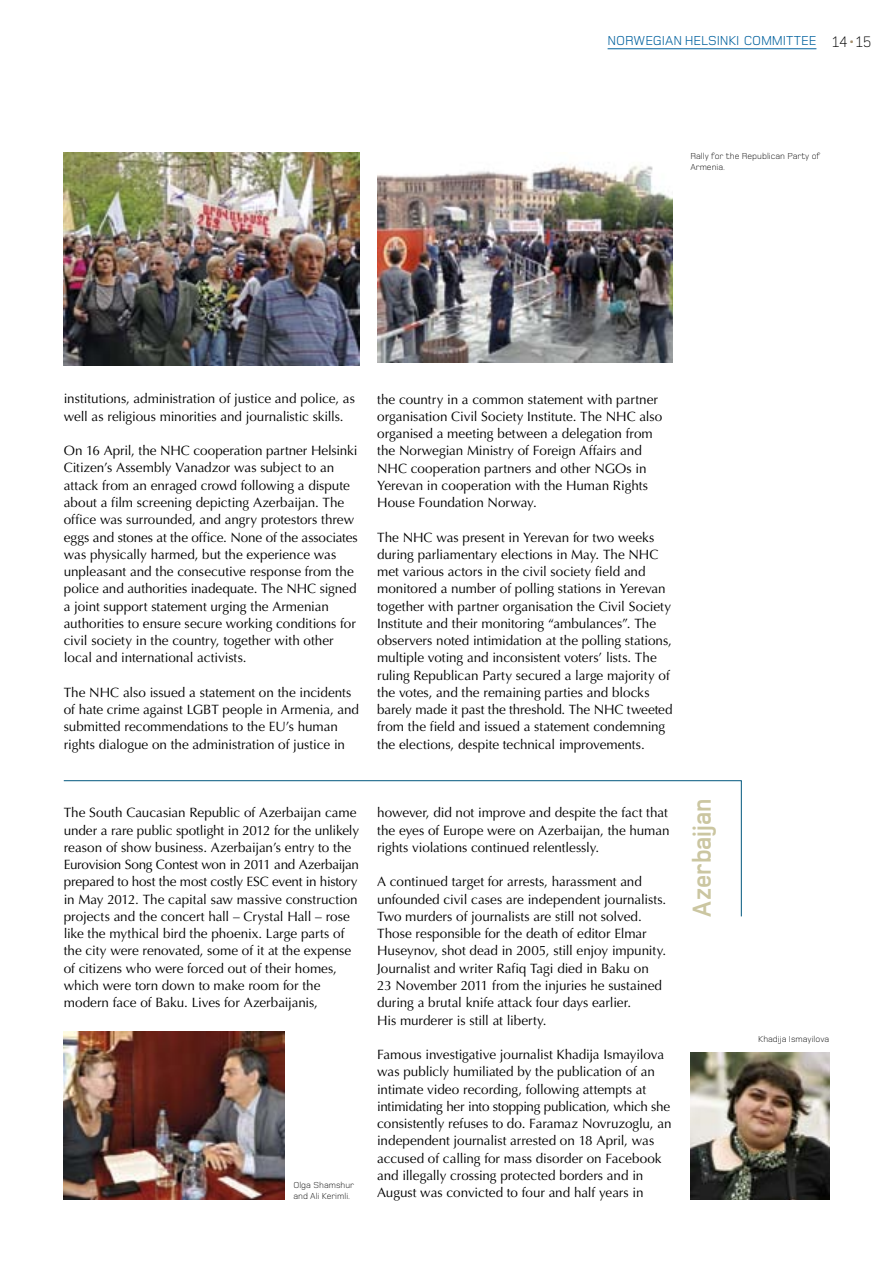
<style>
.page{position:relative;width:893px;height:1263px;background:#fff}
.page>*{position:absolute;margin:0;border:0;box-sizing:border-box;transform-origin:0 0}
.t1{font:700 27px "Foundry Monoline";color:#cbc6a1;scale:.9 1}
.t2{font:300 15.75px "Foundry Monoline";color:#000}
.t3{font:13.5px/17.2px "Optima LT Std";letter-spacing:-.005em;color:#000}
.t4{font:13.5px "Foundry Monoline";letter-spacing:-.015em;color:#00619e}
.t5{font:300 9px/10.8px "Foundry Monoline";color:#000}
.s1{color:#a48e6d}
</style>
<div class="page">
<svg style="left:63px;top:780px;width:679px;height:137px"></svg>
<img style="left:64px;top:152px;width:295px;height:214px">
<img style="left:377px;top:164px;width:295px;height:198px">
<img style="left:64px;top:1031px;width:221px;height:168px">
<img style="left:690px;top:1052px;width:139px;height:147px">
<hr style="left:608px;top:49px;width:208px;height:1px;background:#00619e">
<p class="t4" style="left:608px;top:33px;width:202px">NORWEGIAN HELSINKI COMMITTEE</p>
<p class="t2" style="left:832px;top:33px;width:41px">14<span class="s1">•</span>15</p>
<p class="t5" style="left:690px;top:151px;width:131px">Rally for the Republican Party of<br>Armenia.</p>
<p class="t3" style="left:64px;top:390px;width:293px">institutions, administration of justice and police, as well as religious minorities and journalistic skills.</p>
<p class="t3" style="left:64px;top:442px;width:295px">On 16 April, the NHC cooperation partner Helsinki Citizen’s Assembly Vanadzor was subject to an attack from an enraged crowd following a dispute about a film screening depicting Azerbaijan. The office was surrounded, and angry protestors threw eggs and stones at the office. None of the associates was physically harmed, but the experience was unpleasant and the consecutive response from the police and authorities inadequate. The NHC signed a joint support statement urging the Armenian authorities to ensure secure working conditions for civil society in the country, together with other local and international activists.</p>
<p class="t3" style="left:64px;top:684px;width:297px">The NHC also issued a statement on the incidents of hate crime against LGBT people in Armenia, and submitted recommendations to the EU’s human rights dialogue on the administration of justice in</p>
<p class="t3" style="left:377px;top:390px;width:287px">the country in a common statement with partner organisation Civil Society Institute. The NHC also organised a meeting between a delegation from the Norwegian Ministry of Foreign Affairs and NHC cooperation partners and other NGOs in Yerevan in cooperation with the Human Rights House Foundation Norway.</p>
<p class="t3" style="left:377px;top:528px;width:297px">The NHC was present in Yerevan for two weeks during parliamentary elections in May. The NHC met various actors in the civil society field and monitored a number of polling stations in Yerevan together with partner organisation the Civil Society Institute and their monitoring “ambulances”. The observers noted intimidation at the polling stations, multiple voting and inconsistent voters’ lists. The ruling Republican Party secured a large majority of the votes, and the remaining parties and blocks barely made it past the threshold. The NHC tweeted from the field and issued a statement condemning the elections, despite technical improvements.</p>
<p class="t3" style="left:64px;top:804px;width:297px">The South Caucasian Republic of Azerbaijan came under a rare public spotlight in 2012 for the unlikely reason of show business. Azerbaijan’s entry to the Eurovision Song Contest won in 2011 and Azerbaijan prepared to host the most costly ESC event in history in May 2012. The capital saw massive construction projects and the concert hall – Crystal Hall – rose like the mythical bird the phoenix. Large parts of the city were renovated, some of it at the expense of citizens who were forced out of their homes, which were torn down to make room for the modern face of Baku. Lives for Azerbaijanis,</p>
<p class="t3" style="left:377px;top:804px;width:294px">however, did not improve and despite the fact that the eyes of Europe were on Azerbaijan, the human rights violations continued relentlessly.</p>
<p class="t3" style="left:377px;top:873px;width:291px">A continued target for arrests, harassment and unfounded civil cases are independent journalists.<br>Two murders of journalists are still not solved.<br>Those responsible for the death of editor Elmar Huseynov, shot dead in 2005, still enjoy impunity.<br>Journalist and writer Rafiq Tagi died in Baku on 23 November 2011 from the injuries he sustained during a brutal knife attack four days earlier.<br>His murderer is still at liberty.</p>
<p class="t3" style="left:377px;top:1046px;width:296px">Famous investigative journalist Khadija Ismayilova was publicly humiliated by the publication of an intimate video recording, following attempts at intimidating her into stopping publication, which she consistently refuses to do. Faramaz Novruzoglu, an independent journalist arrested on 18 April, was accused of calling for mass disorder on Facebook and illegally crossing protected borders and in August was convicted to four and half years in</p>
<p class="t5" style="left:293px;top:1180px;width:62px">Olga Shamshur and Ali Kerimli.</p>
<h1 class="t1" style="left:687px;top:916px;width:132px;rotate:-90deg">Azerbaijan</h1>
<p class="t5" style="left:758px;top:1033px;width:72px">Khadija Ismayilova</p>
</div>
